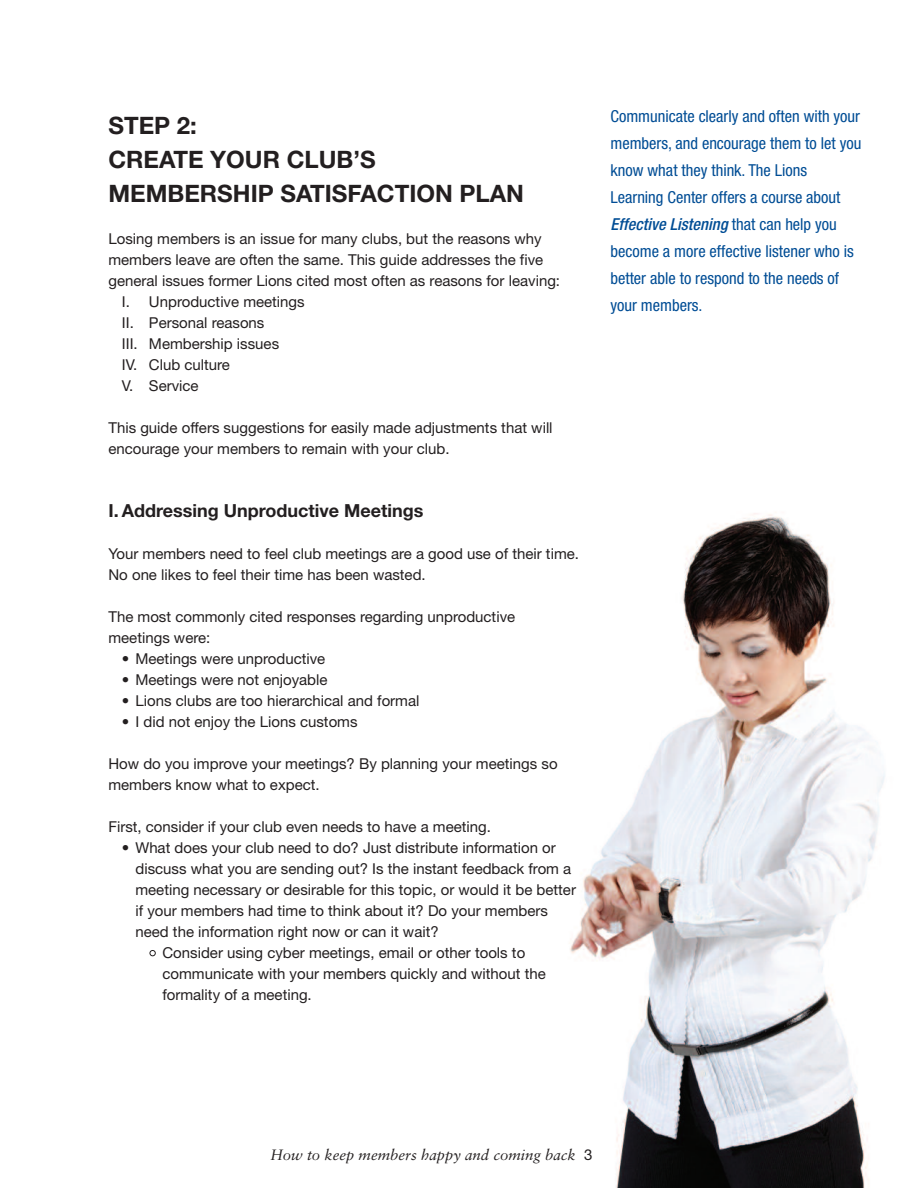
<style>
.page{position:relative;width:918px;height:1188px;background:#fff}
.page>*{position:absolute;margin:0;border:0;box-sizing:border-box;transform-origin:0 0}
.t1{font:700 24px/34.3px "Helvetica Neue";color:#231f20}
.t2{font:700 18px "Helvetica Neue";color:#231f20}
.t3{font:condensed 16.5px/27px "Helvetica Neue";color:#014d95}
.t4{font:15px/21px "Helvetica Neue";color:#231f20}
.t5{font:italic 15px "Sabon";color:#231f20}
.s1{color:#fff}
.s2{font-weight:500;font-style:italic}
.s3{font-family:"Helvetica Neue";font-style:normal}
</style>
<div class="page">
<img style="left:570px;top:513px;width:315px;height:675px">
<h1 class="t1" style="left:108px;top:107px;width:417px">STEP 2:<br>CREATE YOUR CLUB’S<br>MEMBERSHIP SATISFACTION PLAN</h1>
<p class="t4" style="left:108px;top:230px;width:435px">Losing members is an issue for many clubs, but the reasons why</p>
<p class="t4" style="left:108px;top:251px;width:436px">members leave are often the same. This guide addresses the five</p>
<p class="t4" style="left:108px;top:272px;width:453px">general issues former Lions cited most often as reasons for leaving:</p>
<p class="t4" style="left:122px;top:293px;width:184px">I. Unproductive meetings</p>
<p class="t4" style="left:122px;top:314px;width:144px">II. Personal reasons</p>
<p class="t4" style="left:122px;top:335px;width:159px">III. Membership issues</p>
<p class="t4" style="left:122px;top:356px;width:110px">IV. Club culture</p>
<p class="t4" style="left:122px;top:377px;width:78px">V. Service</p>
<p class="t4" style="left:108px;top:419px;width:446px">This guide offers suggestions for easily made adjustments that will encourage your members to remain with your club.</p>
<p class="t2" style="left:108px;top:495px;width:317px">I. Addressing Unproductive Meetings</p>
<p class="t4" style="left:108px;top:545px;width:472px">Your members need to feel club meetings are a good use of their time.<br>No one likes to feel their time has been wasted.</p>
<p class="t4" style="left:108px;top:608px;width:408px">The most commonly cited responses regarding unproductive meetings were:</p>
<p class="t4" style="left:122px;top:650px;width:205px">• Meetings were unproductive</p>
<p class="t4" style="left:122px;top:671px;width:207px">• Meetings were not enjoyable</p>
<p class="t4" style="left:122px;top:692px;width:299px">• Lions clubs are too hierarchical and formal</p>
<p class="t4" style="left:122px;top:713px;width:237px">• I did not enjoy the Lions customs</p>
<p class="t4" style="left:108px;top:755px;width:451px">How do you improve your meetings? By planning your meetings so members know what to expect.</p>
<p class="t4" style="left:108px;top:818px;width:384px">First, consider if your club even needs to have a meeting.</p>
<p class="t4" style="left:135px;top:839px;width:442px;text-indent:-14px">• What does your club need to do? Just distribute information or discuss what you are sending out? Is the instant feedback from a meeting necessary or desirable for this topic, or would it be better if your members had time to think about it? Do your members need the information right now or can it wait?</p>
<p class="t4" style="left:162px;top:944px;width:385px;text-indent:-14px"><span class="s1">•</span> Consider using cyber meetings, email or other tools to communicate with your members quickly and without the formality of a meeting.</p>
<p class="t3" style="left:610px;top:104px;width:252px">Communicate clearly and often with your members, and encourage them to let you know what they think. The Lions Learning Center offers a course about <span class="s2">Effective Listening</span> that can help you become a more effective listener who is better able to respond to the needs of your members.</p>
<p class="t5" style="left:270px;top:1149px;width:324px">How to keep members happy and coming back <span class="s3">3</span></p>
</div>
